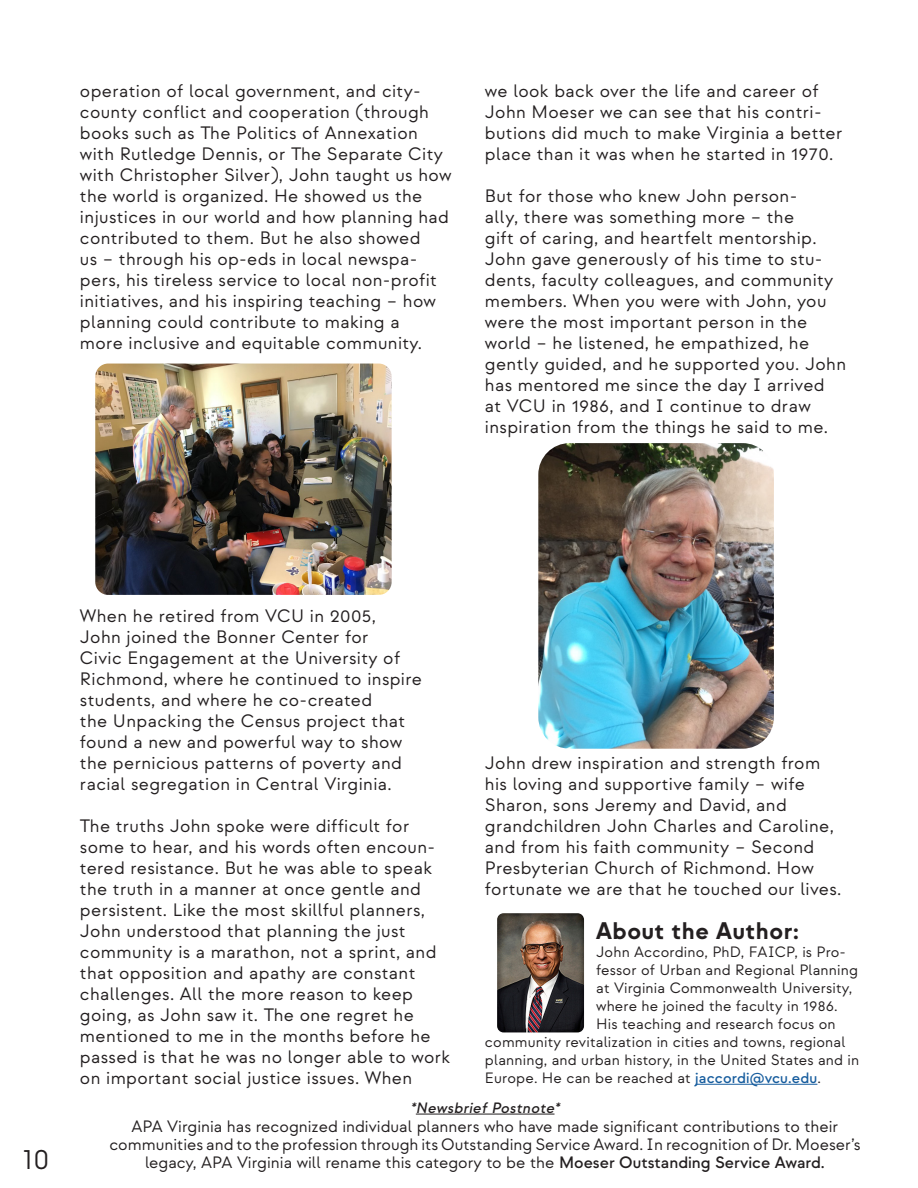
<style>
.page{position:relative;width:918px;height:1188px;background:#fff}
.page>*{position:absolute;margin:0;border:0;box-sizing:border-box;transform-origin:0 0}
.t1{font:100 27px "Sawton Industrial";color:#231f20}
.APA_VA_Default{font:700 24px "Strawford";letter-spacing:.025em;color:#231f20}
.t2{font:18px/21px "Strawford";letter-spacing:.02em;color:#231f20}
.t3{font:16.5px/18px "Strawford";color:#231f20;text-align:center}
.t4{font:15px "Strawford";letter-spacing:.01em;color:#231f20}
.t5{font:italic 500 15px "Strawford";letter-spacing:.025em;color:#231f20}
.s1{font-weight:500;color:#175d9e}
.s2{font-weight:500}
</style>
<div class="page">
<hr style="left:695px;top:1084px;width:122px;height:1px;background:#175d9e">
<hr style="left:416px;top:1114px;width:139px;height:1px;background:#231f20">
<img style="left:538px;top:443px;width:236px;height:306px">
<img style="left:95px;top:364px;width:297px;height:231px">
<img style="left:497px;top:913px;width:87px;height:119px">
<p class="t2" style="left:80px;top:81px;width:373px">operation of local government, and city&shy;county conflict and cooperation (through books such as The Politics of Annexation with Rutledge Dennis, or The Separate City with Christopher Silver), John taught us how the world is organized. He showed us the injustices in our world and how planning had contributed to them. But he also showed<br>us – through his op-eds in local newspa&shy;pers, his tireless service to local non-profit initiatives, and his inspiring teaching – how planning could contribute to making a<br>more inclusive and equitable community.</p>
<p class="t2" style="left:485px;top:81px;width:359px">we look back over the life and career of John Moeser we can see that his contri&shy;butions did much to make Virginia a better place than it was when he started in 1970.</p>
<p class="t2" style="left:485px;top:186px;width:350px">But for those who knew John person&shy;ally, there was something more – the<br>gift of caring, and heartfelt mentorship.<br>John gave generously of his time to stu&shy;dents, faculty colleagues, and community members. When you were with John, you were the most important person in the world – he listened, he empathized, he</p>
<p class="t2" style="left:485px;top:354px;width:363px">gently guided, and he supported you. John has mentored me since the day I arrived<br>at VCU in 1986, and I continue to draw</p>
<p class="t2" style="left:485px;top:417px;width:345px">inspiration from the things he said to me.</p>
<p class="t1" style="left:21px;top:1144px;width:31px">10</p>
<p class="t2" style="left:80px;top:606px;width:344px">When he retired from VCU in 2005,<br>John joined the Bonner Center for<br>Civic Engagement at the University of Richmond, where he continued to inspire students, and where he co-created<br>the Unpacking the Census project that found a new and powerful way to show the pernicious patterns of poverty and racial segregation in Central Virginia.</p>
<p class="t2" style="left:80px;top:816px;width:372px">The truths John spoke were difficult for some to hear, and his words often encoun&shy;tered resistance. But he was able to speak the truth in a manner at once gentle and persistent. Like the most skillful planners, John understood that planning the just community is a marathon, not a sprint, and that opposition and apathy are constant challenges. All the more reason to keep going, as John saw it. The one regret he mentioned to me in the months before he passed is that he was no longer able to work on important social justice issues. When</p>
<p class="t2" style="left:485px;top:753px;width:358px">John drew inspiration and strength from his loving and supportive family – wife Sharon, sons Jeremy and David, and grandchildren John Charles and Caroline, and from his faith community – Second Presbyterian Church of Richmond. How fortunate we are that he touched our lives.</p>
<p class="APA_VA_Default" style="left:596px;top:916px;width:204px">About the Author:</p>
<p class="t4" style="left:596px;top:943px;width:251px">John Accordino, PhD, FAICP, is Pro-</p>
<p class="t4" style="left:596px;top:961px;width:263px">fessor of Urban and Regional Planning</p>
<p class="t4" style="left:596px;top:979px;width:258px">at Virginia Commonwealth University,</p>
<p class="t4" style="left:596px;top:997px;width:243px">where he joined the faculty in 1986.</p>
<p class="t4" style="left:596px;top:1015px;width:241px">His teaching and research focus on</p>
<p class="t4" style="left:485px;top:1033px;width:362px">community revitalization in cities and towns, regional</p>
<p class="t4" style="left:485px;top:1051px;width:376px">planning, and urban history, in the United States and in</p>
<p class="t4" style="left:485px;top:1069px;width:337px">Europe. He can be reached at <span class="s1">jaccordi@vcu.edu</span>.</p>
<p class="t5" style="left:410px;top:1098px;width:151px">*Newsbrief Postnote*</p>
<p class="t3" style="left:132px;top:1118px;width:708px">APA Virginia has recognized individual planners who have made significant contributions to their</p>
<p class="t3" style="left:109px;top:1136px;width:753px">communities and to the profession through its Outstanding Service Award. In recognition of Dr. Moeser’s legacy, APA Virginia will rename this category to be the <span class="s2">Moeser Outstanding Service Award.</span></p>
</div>
